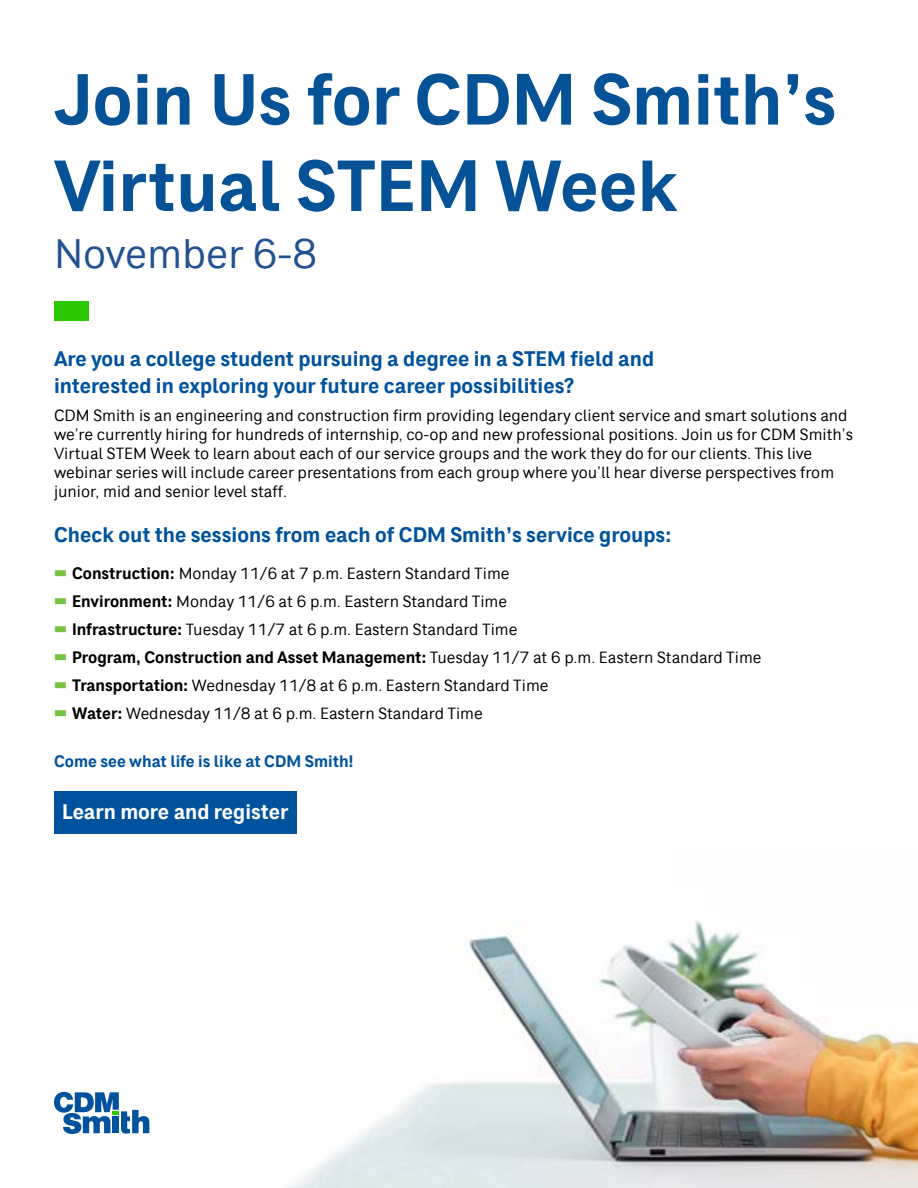
<style>
.page{position:relative;width:918px;height:1188px;background:#fff}
.page>*{position:absolute;margin:0;border:0;box-sizing:border-box;transform-origin:0 0}
.t1{font:700 72px/86.4px "CDM Smith";color:#055296}
.t2{font:42px "CDM Smith";color:#225191}
.t3{font:700 21px/27px "CDM Smith";color:#00529c}
.t4{font:700 21px "CDM Smith";color:#fff}
.t5{font:16.5px/27.9px "CDM Smith";color:#000}
.t6{font:700 16.5px "CDM Smith";color:#00529c}
.s1{color:#7ac143}
.s2{font-weight:700;color:#000101}
.s3{color:#000101}
.s4{font-weight:700}
</style>
<div class="page">
<img style="left:63px;top:921px;width:855px;height:267px">
<svg style="left:54px;top:1092px;width:95px;height:42px"></svg>
<div style="left:54px;top:301px;width:35px;height:19px;background:#2bc700"></div>
<div style="left:54px;top:791px;width:242px;height:43px;background:#00529c"></div>
<h1 class="t1" style="left:54px;top:57px;width:784px">Join Us for CDM Smith’s<br>Virtual STEM Week</h1>
<h2 class="t2" style="left:54px;top:227px;width:265px">November 6-8</h2>
<p class="t3" style="left:54px;top:346px;width:602px">Are you a college student pursuing a degree in a STEM field and interested in exploring your future career possibilities?</p>
<p class="t5" style="left:54px;top:406px;width:801px;line-height:19px">CDM Smith is an engineering and construction firm providing legendary client service and smart solutions and we’re currently hiring for hundreds of internship, co-op and new professional positions. Join us for CDM Smith’s Virtual STEM Week to learn about each of our service groups and the work they do for our clients. This live webinar series will include career presentations from each group where you’ll hear diverse perspectives from junior, mid and senior level staff.</p>
<p class="t3" style="left:54px;top:521px;width:619px">Check out the sessions from each of CDM Smith’s service groups:</p>
<p class="t5" style="left:54px;top:560px;width:709px"><span class="s1">▬</span> <span class="s2">Construction:</span> <span class="s3">Monday 11/6 at 7 p.m. Eastern Standard Time<br></span><span class="s1">▬</span> <span class="s4">Environment:</span> Monday 11/6 at 6 p.m. Eastern Standard Time<br><span class="s1">▬</span> <span class="s4">Infrastructure:</span> Tuesday 11/7 at 6 p.m. Eastern Standard Time<br><span class="s1">▬</span> <span class="s4">Program, Construction and Asset Management:</span> Tuesday 11/7 at 6 p.m. Eastern Standard Time <span class="s1">▬</span> <span class="s4">Transportation:</span> Wednesday 11/8 at 6 p.m. Eastern Standard Time<br><span class="s1">▬</span> <span class="s4">Water:</span> Wednesday 11/8 at 6 p.m. Eastern Standard Time</p>
<p class="t6" style="left:54px;top:749px;width:301px">Come see what life is like at CDM Smith!</p>
<p class="t4" style="left:62px;top:797px;width:228px">Learn more and register</p>
</div>
